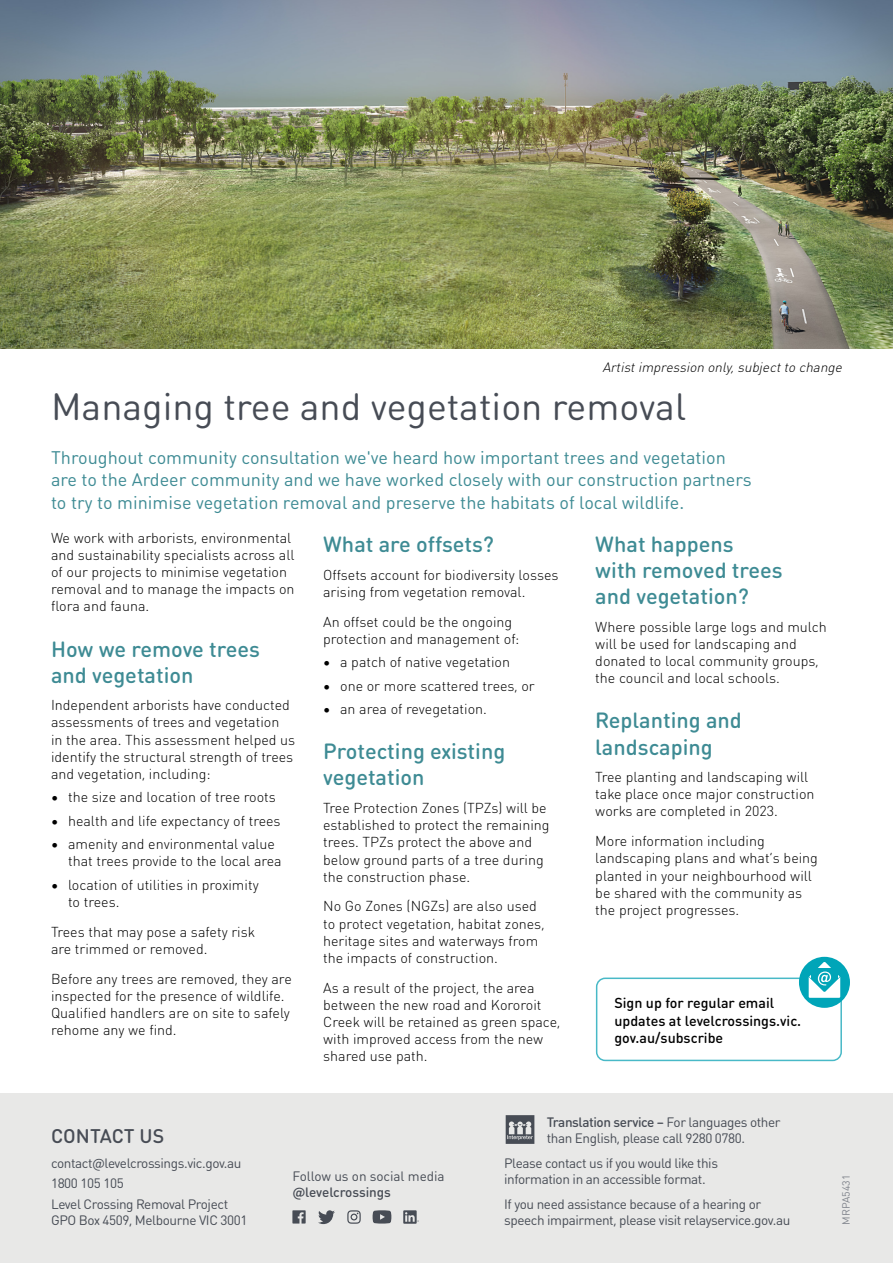
<style>
.page{position:relative;width:893px;height:1263px;background:#fff}
.page>*{position:absolute;margin:0;border:0;box-sizing:border-box;transform-origin:0 0}
.t1{font:37.5px "DIN Round OT";color:#474c55}
.t2{font:500 21.75px/26.1px "DIN Round OT";color:#3e8b94}
.t3{font:500 19.5px "DIN Round OT";color:#474c55}
.t4{font:18px/22.5px "DIN Round OT";color:#3e8b94}
.t5{font:300 14.25px/17.1px "DIN Round OT";color:#000}
.t6{font:500 14.25px/17.1px "DIN Round OT";color:#000}
.t7{font:13.5px/16.2px "DIN Round OT";letter-spacing:-.03em;color:#474c55}
.t8{font:italic 300 13.5px "DIN Round OT";color:#000}
.t9{font:13.5px "DIN Round OT";letter-spacing:-.005em;color:#474c55}
.t10{font:500 13.5px "DIN Round OT";letter-spacing:-.005em;color:#474c55}
.t11{font:10.5px "DIN Round OT";color:#81858d}
.s1{font-weight:500}
</style>
<div class="page">
<img style="left:0;top:0;width:893px;height:349px">
<div style="left:596px;top:977px;width:246px;height:84px;border:2px solid #48b9c7;border-radius:9px"></div>
<div style="left:799px;top:957px;width:51px;height:51px;background:#00a5b8;border-radius:50%"></div>
<svg style="left:809px;top:962px;width:31px;height:36px"></svg>
<div style="left:0;top:1093px;width:893px;height:170px;background:#e8e8e7"></div>
<svg style="left:318px;top:1210px;width:17px;height:14px"></svg>
<svg style="left:292px;top:1210px;width:14px;height:13px"></svg>
<svg style="left:347px;top:1210px;width:14px;height:14px"></svg>
<svg style="left:373px;top:1210px;width:18px;height:13px"></svg>
<svg style="left:403px;top:1210px;width:16px;height:14px"></svg>
<svg style="left:506px;top:1115px;width:28px;height:29px"></svg>
<p class="t8" style="left:602px;top:359px;width:244px">Artistimpression only,subjectto change</p>
<h1 class="t1" style="left:51px;top:383px;width:636px">Managing tree and vegetation removal</h1>
<p class="t4" style="left:51px;top:446px;width:702px">Throughout community consultation we've heard how important trees and vegetation are to the Ardeer community and we have worked closely with our construction partners to try to minimise vegetation removal and preserve the habitats of local wildlife.</p>
<p class="t5" style="left:51px;top:529px;width:245px">We work with arborists, environmental and sustainability specialists across all of our projects to minimise vegetation removal and to manage the impacts on flora and fauna.</p>
<h2 class="t2" style="left:51px;top:635px;width:210px">How we remove trees and vegetation</h2>
<p class="t5" style="left:51px;top:696px;width:246px">Independent arborists have conducted assessments of trees and vegetation<br>in the area. This assessment helped us identify the structural strength of trees and vegetation, including:</p>
<p class="t5" style="left:51px;top:788px;width:226px">• the size and location of tree roots</p>
<p class="t5" style="left:51px;top:812px;width:231px">• health and life expectancy of trees</p>
<p class="t5" style="left:68px;top:835px;width:215px;text-indent:-17px">• amenity and environmental value that trees provide to the local area</p>
<p class="t5" style="left:68px;top:876px;width:192px;text-indent:-17px">• location of utilities in proximity to trees.</p>
<p class="t5" style="left:51px;top:923px;width:206px">Trees that may pose a safety risk are trimmed or removed.</p>
<p class="t5" style="left:51px;top:970px;width:242px">Before any trees are removed, they are inspected for the presence of wildlife.<br>Qualified handlers are on site to safely rehome any we find.</p>
<h2 class="t2" style="left:323px;top:531px;width:172px">What are offsets?</h2>
<p class="t5" style="left:323px;top:566px;width:237px">Offsets account for biodiversity losses arising from vegetation removal.</p>
<p class="t5" style="left:323px;top:613px;width:197px">An offset could be the ongoing protection and management of:</p>
<p class="t5" style="left:323px;top:653px;width:188px">• a patch of native vegetation</p>
<p class="t5" style="left:323px;top:677px;width:213px">• one or more scattered trees, or</p>
<p class="t5" style="left:323px;top:700px;width:165px">• an area of revegetation.</p>
<h2 class="t2" style="left:323px;top:738px;width:184px">Protecting existing vegetation</h2>
<p class="t5" style="left:323px;top:799px;width:228px">Tree Protection Zones (TPZs) will be established to protect the remaining trees. TPZs protect the above and below ground parts of a tree during the construction phase.</p>
<p class="t5" style="left:323px;top:898px;width:223px">No Go Zones (NGZs) are also used to protect vegetation, habitat zones, heritage sites and waterways from the impacts of construction.</p>
<p class="t5" style="left:323px;top:979px;width:239px">As a result of the project, the area between the new road and Kororoit<br>Creek will be retained as green space, with improved access from the new shared use path.</p>
<h2 class="t2" style="left:595px;top:531px;width:189px">What happens<br>with removed trees and vegetation?</h2>
<p class="t5" style="left:595px;top:618px;width:233px">Where possible large logs and mulch will be used for landscaping and donated to local community groups, the council and local schools.</p>
<h2 class="t2" style="left:595px;top:707px;width:148px">Replanting and landscaping</h2>
<p class="t5" style="left:595px;top:768px;width:221px">Tree planting and landscaping will take place once major construction works are completed in 2023.</p>
<p class="t5" style="left:595px;top:832px;width:224px">More information including landscaping plans and what’s being planted in your neighbourhood will be shared with the community as the project progresses.</p>
<p class="t6" style="left:614px;top:994px;width:188px">Sign up for regular email updates at levelcrossings.vic. gov.au/subscribe</p>
<h3 class="t3" style="left:51px;top:1123px;width:115px">CONTACT US</h3>
<p class="t7" style="left:51px;top:1152px;width:192px;line-height:20.4px">contact@levelcrossings.vic.gov.au<br>1800 105 105<br>Level Crossing Removal Project</p>
<p class="t7" style="left:51px;top:1211px;width:198px">GPO Box 4509, Melbourne VIC 3001</p>
<p class="t9" style="left:292px;top:1167px;width:154px">Follow us on social media</p>
<p class="t10" style="left:292px;top:1183px;width:100px">@levelcrossings</p>
<p class="t7" style="left:547px;top:1113px;width:235px"><span class="s1">Translation service –</span> For languages other than English, please call 9280 0780.</p>
<p class="t7" style="left:504px;top:1154px;width:215px">Please contact us if you would like this information in an accessible format.</p>
<p class="t7" style="left:504px;top:1195px;width:288px">If you need assistance because of a hearing or speech impairment, please visit relayservice.gov.au</p>
<p class="t11" style="left:840px;top:1225px;width:51px;rotate:-90deg">MRPA5431</p>
</div>
